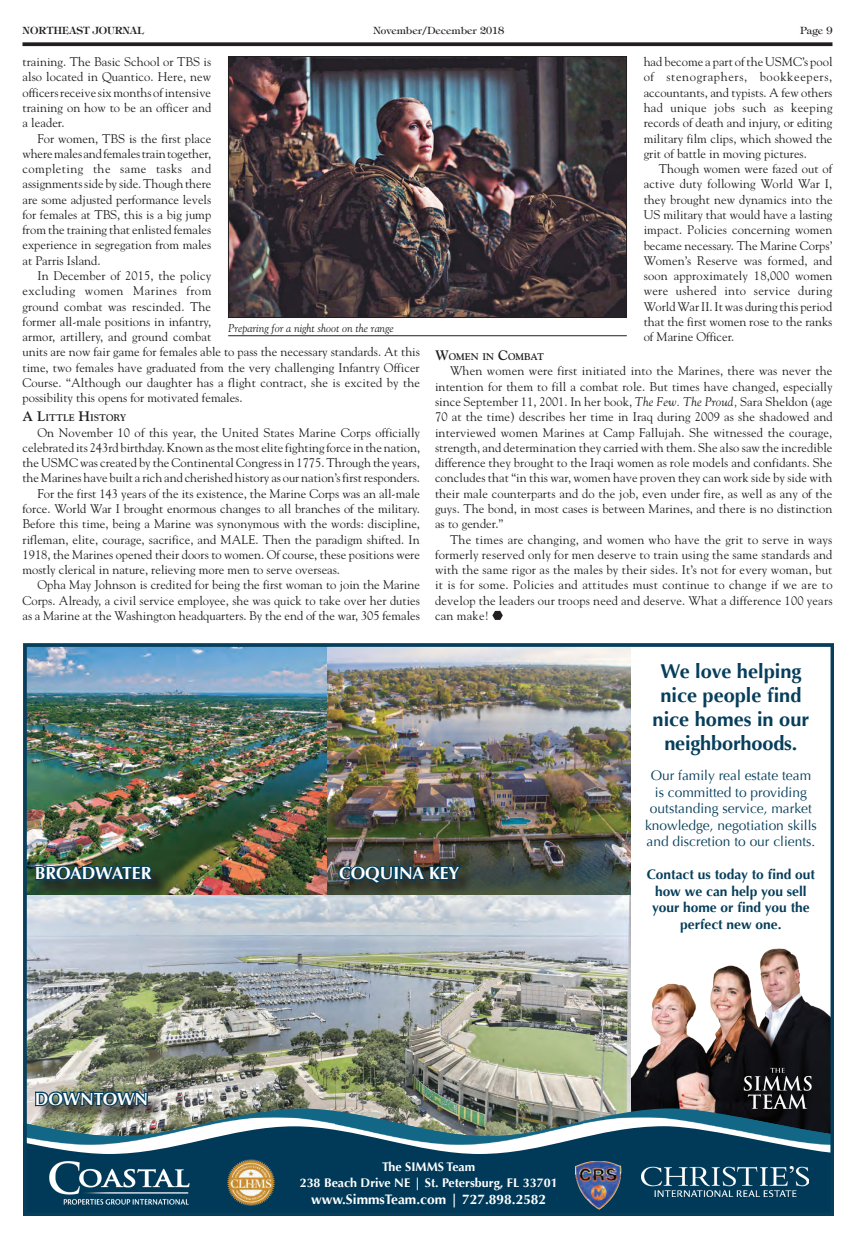
<style>
.page{position:relative;width:855px;height:1238px;background:#fff}
.page>*{position:absolute;margin:0;border:0;box-sizing:border-box;transform-origin:0 0}
.t1{font:700 20px/24px "Optima";color:#063e5b;text-align:center}
.t2{font:700 17.5px "Optima";color:#fff}
.t3{font:13.75px/16.5px "Optima";color:#063e5b;text-align:center}
.t4{font:700 13.75px/16.5px "Optima";color:#063e5b;text-align:center}
.t5{font:700 13.75px "Optima";color:#fff}
.t6{font:12.5px/15.2px "Goudy";color:#231f20;text-align:justify}
.t7{font:700 12.5px/16.5px "Optima";color:#fff;text-align:center}
.t8{font:italic 11.25px "Goudy";color:#231f20}
.t9{font:10px "Tiffany";color:#231f20}
.t10{font:600 10px "Tiffany";color:#231f20}
.t11{font:700 9.62px "Goudy";color:#231f20}
.s1{font-size:13.75px}
.s2{font-style:italic}
</style>
<div class="page">
<svg style="left:22px;top:42px;width:810px;height:4px;background:#353132"></svg>
<svg style="left:492px;top:611px;width:11px;height:9px"></svg>
<img style="left:230px;top:58px;width:395px;height:258px">
<div style="left:228px;top:56px;width:399px;height:262px;border:1px solid #231f20"></div>
<img style="left:631px;top:948px;width:198px;height:160px">
<img style="left:29px;top:648px;width:602px;height:460px">
<img style="left:742px;top:1067px;width:70px;height:41px">
<img style="left:29px;top:1108px;width:800px;height:15px">
<img style="left:29px;top:1123px;width:58px;height:3px">
<img style="left:87px;top:1117px;width:742px;height:9px">
<svg style="left:29px;top:1126px;width:800px;height:84px;background:#22566f"></svg>
<img style="left:49px;top:1160px;width:142px;height:44px">
<img style="left:641px;top:1166px;width:168px;height:30px">
<img style="left:228px;top:1159px;width:46px;height:46px">
<img style="left:575px;top:1161px;width:46px;height:48px">
<div style="left:37px;top:1093px;width:127px;height:28px;background:#231f20;opacity:.75"></div>
<img style="left:34px;top:1081px;width:115px;height:39px">
<div style="left:37px;top:867px;width:132px;height:29px;background:#231f20;opacity:.75"></div>
<img style="left:34px;top:856px;width:122px;height:39px">
<div style="left:340px;top:867px;width:136px;height:32px;background:#231f20;opacity:.75"></div>
<svg style="left:337px;top:864px;width:127px;height:22px;background:#233e45"></svg>
<div style="left:24px;top:643px;width:810px;height:572px;border:4px solid #063e5b"></div>
<hr style="left:228px;top:335px;width:399px;height:1px;background:#231f20">
<p class="t10" style="left:22px;top:24px;width:123px">NORTHEAST JOURNAL</p>
<p class="t9" style="left:373px;top:24px;width:133px">November/December 2018</p>
<p class="t9" style="left:800px;top:24px;width:34px">Page 9</p>
<p class="t6" style="left:22px;top:54px;width:190px">training. The Basic School or TBS is also located in Quantico. Here, new officers receive six months of intensive training on how to be an officer and a leader.</p>
<p class="t6" style="left:22px;top:130px;width:190px;text-indent:15px">For women, TBS is the first place where males and females train together, completing the same tasks and assignments side by side. Though there are some adjusted performance levels for females at TBS, this is a big jump from the training that enlisted females experience in segregation from males at Parris Island.</p>
<p class="t6" style="left:22px;top:268px;width:399px;text-align:left;text-indent:15px">In December of 2015, the policy<br>excluding women Marines from<br>ground combat was rescinded. The<br>former all-male positions in infantry,<br>armor, artillery, and ground combat<br>units are now fair game for females able to pass the necessary standards. At this time, two females have graduated from the very challenging Infantry Officer Course. “Although our daughter has a flight contract, she is excited by the possibility this opens for motivated females.</p>
<p class="t11" style="left:22px;top:412px;width:105px"><span class="s1">A L</span>ITTLE <span class="s1">H</span>ISTORY</p>
<p class="t6" style="left:38px;top:424px;width:384px">On November 10 of this year, the United States Marine Corps officially</p>
<p class="t6" style="left:22px;top:439px;width:399px">celebrated its 243rd birthday. Known as the most elite fighting force in the nation,</p>
<p class="t6" style="left:22px;top:455px;width:399px">the USMC was created by the Continental Congress in 1775. Through the years,</p>
<p class="t6" style="left:22px;top:470px;width:399px">the Marines have built a rich and cherished history as our nation’s first responders.</p>
<p class="t6" style="left:38px;top:485px;width:384px">For the first 143 years of the its existence, the Marine Corps was an all-male</p>
<p class="t6" style="left:22px;top:500px;width:399px">force. World War I brought enormous changes to all branches of the military.</p>
<p class="t6" style="left:22px;top:516px;width:399px">Before this time, being a Marine was synonymous with the words: discipline,</p>
<p class="t6" style="left:22px;top:531px;width:399px">rifleman, elite, courage, sacrifice, and MALE. Then the paradigm shifted. In</p>
<p class="t6" style="left:22px;top:546px;width:399px">1918, the Marines opened their doors to women. Of course, these positions were</p>
<p class="t6" style="left:22px;top:562px;width:319px">mostly clerical in nature, relieving more men to serve overseas.</p>
<p class="t6" style="left:38px;top:577px;width:384px">Opha May Johnson is credited for being the first woman to join the Marine</p>
<p class="t6" style="left:22px;top:592px;width:399px">Corps. Already, a civil service employee, she was quick to take over her duties</p>
<p class="t6" style="left:22px;top:607px;width:399px">as a Marine at the Washington headquarters. By the end of the war, 305 females</p>
<p class="t6" style="left:644px;top:54px;width:190px">had become a part of the USMC’s pool of stenographers, bookkeepers, accountants, and typists. A few others had unique jobs such as keeping records of death and injury, or editing military film clips, which showed the grit of battle in moving pictures.</p>
<p class="t6" style="left:644px;top:161px;width:190px;text-indent:15px">Though women were fazed out of active duty following World War I, they brought new dynamics into the US military that would have a lasting impact. Policies concerning women became necessary. The Marine Corps’ Women’s Reserve was formed, and soon approximately 18,000 women were ushered into service during World War II. It was during this period that the first women rose to the ranks of Marine Officer.</p>
<p class="t8" style="left:228px;top:321px;width:167px">Preparing for a night shoot on the range</p>
<p class="t11" style="left:435px;top:351px;width:111px"><span class="s1">W</span>OMEN IN <span class="s1">C</span>OMBAT</p>
<p class="t6" style="left:435px;top:363px;width:399px;text-indent:15px">When women were first initiated into the Marines, there was never the intention for them to fill a combat role. But times have changed, especially since September 11, 2001. In her book, <span class="s2">The Few. The Proud,</span> Sara Sheldon (age 70 at the time) describes her time in Iraq during 2009 as she shadowed and interviewed women Marines at Camp Fallujah. She witnessed the courage, strength, and determination they carried with them. She also saw the incredible difference they brought to the Iraqi women as role models and confidants. She concludes that “in this war, women have proven they can work side by side with their male counterparts and do the job, even under fire, as well as any of the guys. The bond, in most cases is between Marines, and there is no distinction as to gender.”</p>
<p class="t6" style="left:435px;top:531px;width:399px;text-indent:15px">The times are changing, and women who have the grit to serve in ways formerly reserved only for men deserve to train using the same standards and with the same rigor as the males by their sides. It’s not for every woman, but it is for some. Policies and attitudes must continue to change if we are to develop the leaders our troops need and deserve. What a difference 100 years can make!</p>
<h2 class="t2" style="left:35px;top:863px;width:118px">BROADWATER</h2>
<h2 class="t2" style="left:339px;top:863px;width:122px">COQUINA KEY</h2>
<h2 class="t2" style="left:35px;top:1088px;width:115px">DOWNTOWN</h2>
<p class="t7" style="left:300px;top:1158px;width:259px">The SIMMS Team<br>238 Beach Drive NE | St. Petersburg, FL 33701</p>
<p class="t5" style="left:311px;top:1191px;width:237px">www.SimmsTeam.com | 727.898.2582</p>
<h1 class="t1" style="left:653px;top:659px;width:158px">We love helping nice people find nice homes in our neighborhoods.</h1>
<p class="t3" style="left:645px;top:767px;width:173px">Our family real estate team is committed to providing outstanding service, market knowledge, negotiation skills and discretion to our clients.</p>
<p class="t4" style="left:647px;top:866px;width:170px">Contact us today to find out how we can help you sell your home or find you the perfect new one.</p>
</div>
